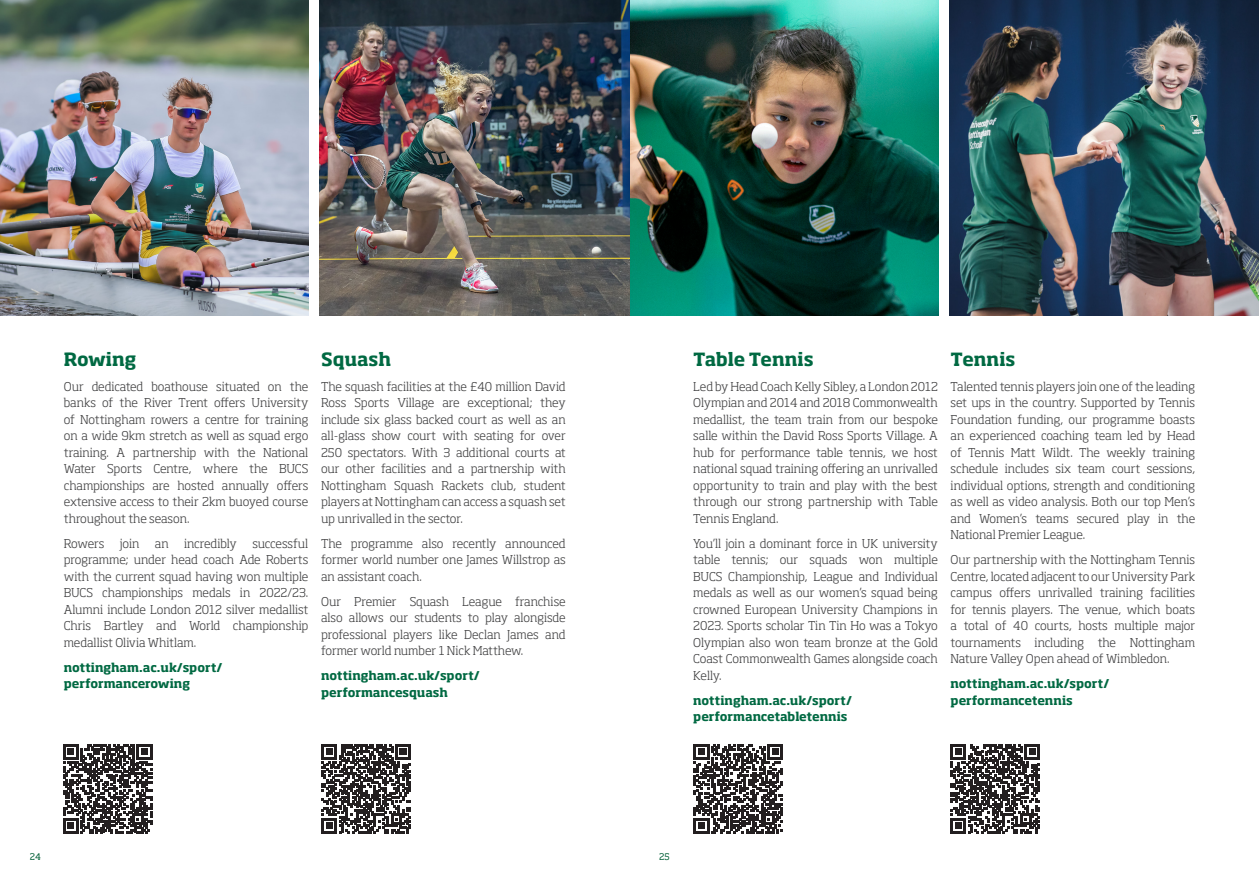
<style>
.page{position:relative;width:1259px;height:893px;background:#fff}
.page>*{position:absolute;margin:0;border:0;box-sizing:border-box;transform-origin:0 0}
.t1{font:700 18px "Soho Std";letter-spacing:-.005em;color:#006942}
.t2{font:300 12px/16.5px "Soho Std";letter-spacing:-.005em;color:#3e3e3f;text-align:justify}
.t3{font:700 12px/16.5px "Soho Std";letter-spacing:-.005em;color:#006942}
.t4{font:9px "Soho Std";color:#005f36}
</style>
<div class="page">
<img style="left:0;top:0;width:939px;height:316px">
<img style="left:949px;top:0;width:310px;height:316px">
<svg style="left:694px;top:744px;width:89px;height:89px"></svg>
<svg style="left:950px;top:744px;width:89px;height:89px"></svg>
<div style="left:310px;top:0;width:9px;height:326px;background:#fff"></div>
<svg style="left:63px;top:744px;width:89px;height:89px"></svg>
<svg style="left:322px;top:744px;width:89px;height:89px"></svg>
<p class="t1" style="left:64px;top:347px;width:74px">Rowing</p>
<p class="t2" style="left:64px;top:378px;width:246px">Our dedicated boathouse situated on the banks of the River Trent offers University of Nottingham rowers a centre for training on a wide 9km stretch as well as squad ergo training. A partnership with the National Water Sports Centre, where the BUCS championships are hosted annually offers extensive access to their 2km buoyed course throughout the season.</p>
<p class="t2" style="left:64px;top:535px;width:42px">Rowers</p>
<p class="t2" style="left:120px;top:535px;width:21px">join</p>
<p class="t2" style="left:155px;top:535px;width:15px">an</p>
<p class="t2" style="left:184px;top:535px;width:54px">incredibly</p>
<p class="t2" style="left:64px;top:535px;width:246px;text-indent:189px">successful programme; under head coach Ade Roberts with the current squad having won multiple BUCS championships medals in 2022/23.<br>Alumni include London 2012 silver medallist Chris Bartley and World championship medallist Olivia Whitlam.</p>
<p class="t3" style="left:64px;top:659px;width:160px">nottingham.ac.uk/sport/ performancerowing</p>
<p class="t1" style="left:321px;top:347px;width:71px">Squash</p>
<p class="t2" style="left:321px;top:378px;width:246px">The squash facilities at the £40 million David Ross Sports Village are exceptional; they include six glass backed court as well as an all-glass show court with seating for over 250 spectators. With 3 additional courts at our other facilities and a partnership with Nottingham Squash Rackets club, student players at Nottingham can access a squash set up unrivalled in the sector.</p>
<p class="t2" style="left:321px;top:535px;width:246px">The programme also recently announced former world number one James Willstrop as an assistant coach.</p>
<p class="t2" style="left:321px;top:593px;width:246px">Our Premier Squash League franchise also allows our students to play alongisde professional players like Declan James and former world number 1 Nick Matthew.</p>
<p class="t3" style="left:321px;top:667px;width:160px">nottingham.ac.uk/sport/ performancesquash</p>
<p class="t4" style="left:30px;top:851px;width:13px">24</p>
<p class="t1" style="left:693px;top:347px;width:122px">Table Tennis</p>
<p class="t2" style="left:693px;top:378px;width:246px">Led by Head Coach Kelly Sibley, a London 2012<br>Olympian and 2014 and 2018 Commonwealth medallist, the team train from our bespoke salle within the David Ross Sports Village. A hub for performance table tennis, we host national squad training offering an unrivalled opportunity to train and play with the best through our strong partnership with Table Tennis England.</p>
<p class="t2" style="left:693px;top:535px;width:246px">You’ll join a dominant force in UK university table tennis; our squads won multiple BUCS Championship, League and Individual medals as well as our women’s squad being crowned European University Champions in 2023. Sports scholar Tin Tin Ho was a Tokyo Olympian also won team bronze at the Gold Coast Commonwealth Games alongside coach Kelly.</p>
<p class="t3" style="left:693px;top:692px;width:160px">nottingham.ac.uk/sport/ performancetabletennis</p>
<p class="t1" style="left:950px;top:347px;width:66px">Tennis</p>
<p class="t2" style="left:950px;top:378px;width:246px">Talented tennis players join one of the leading set ups in the country. Supported by Tennis Foundation funding, our programme boasts an experienced coaching team led by Head of Tennis Matt Wildt. The weekly training schedule includes six team court sessions, individual options, strength and conditioning as well as video analysis. Both our top Men’s and Women’s teams secured play in the National Premier League.</p>
<p class="t2" style="left:950px;top:551px;width:246px">Our partnership with the Nottingham Tennis Centre, located adjacent to our University Park campus offers unrivalled training facilities for tennis players. The venue, which boats a total of 40 courts, hosts multiple major tournaments including the Nottingham Nature Valley Open ahead of Wimbledon.</p>
<p class="t3" style="left:950px;top:675px;width:160px">nottingham.ac.uk/sport/ performancetennis</p>
<p class="t4" style="left:659px;top:851px;width:12px">25</p>
</div>
